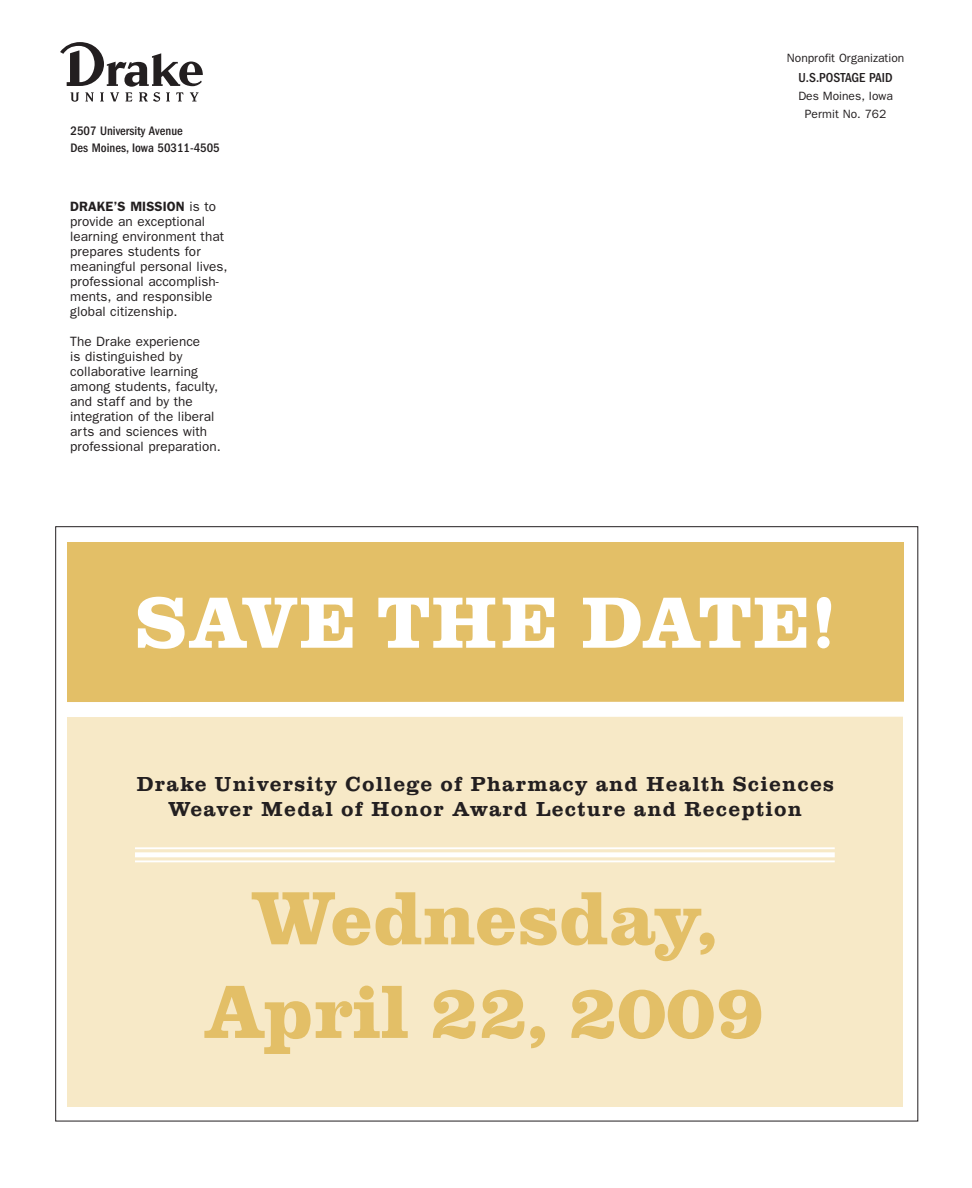
<style>
.page{position:relative;width:972px;height:1188px;background:#fff}
.page>*{position:absolute;margin:0;border:0;box-sizing:border-box;transform-origin:0 0}
.t1{font:800 78px/93.6px "Clarendon EF";color:#e3bf67;text-align:center}
.t2{font:800 75px "Clarendon EF";letter-spacing:.03em;color:#fff}
.t3{font:700 21px/25.2px "Clarendon EF";letter-spacing:.055em;color:#231f20;text-align:center}
.t4{font:13.5px/15px "Franklin Gothic";letter-spacing:.005em;color:#231f20}
.t5{font:500 condensed 13.5px "Franklin Gothic";color:#231f20}
.t6{font:500 condensed 12.75px/16.6px "Franklin Gothic";color:#231f20}
.t7{font:12px/18px "Franklin Gothic";color:#231f20;text-align:center}
.s1{font-weight:600}
</style>
<div class="page">
<div style="left:67px;top:542px;width:837px;height:164px;background:#e3bf67"></div>
<div style="left:68px;top:709px;width:835px;height:397px;background:#f7e9c7"></div>
<hr style="left:135px;top:847px;width:700px;height:2px;background:#fff">
<div style="left:135px;top:852px;width:700px;height:5px;background:#fff"></div>
<hr style="left:135px;top:860px;width:700px;height:2px;background:#fff">
<div style="left:65px;top:702px;width:844px;height:15px;background:#fff"></div>
<svg style="left:60px;top:42px;width:143px;height:60px"></svg>
<p class="t6" style="left:70px;top:124px;width:151px">2507 University Avenue<br>Des Moines, Iowa 50311-4505</p>
<p class="t4" style="left:70px;top:199px;width:159px"><span class="s1">DRAKE’S MISSION</span> is to provide an exceptional learning environment that prepares students for meaningful personal lives, professional accomplish&shy;ments, and responsible global citizenship.</p>
<p class="t4" style="left:70px;top:334px;width:152px">The Drake experience<br>is distinguished by collaborative learning among students, faculty, and staff and by the integration of the liberal arts and sciences with professional preparation.</p>
<p class="t7" style="left:787px;top:49px;width:119px">Nonprofit Organization</p>
<p class="t5" style="left:799px;top:73px;width:96px">U.S.POSTAGE PAID</p>
<p class="t7" style="left:798px;top:87px;width:96px">Des Moines, Iowa<br>Permit No. 762</p>
<h2 class="t2" style="left:135px;top:598px;width:702px">SAVE THE DATE!</h2>
<h3 class="t3" style="left:136px;top:773px;width:699px">Drake University College of Pharmacy and Health Sciences<br>Weaver Medal of Honor Award Lecture and Reception</h3>
<h1 class="t1" style="left:206px;top:880px;width:560px">Wednesday,<br>April 22, 2009</h1>
</div>
